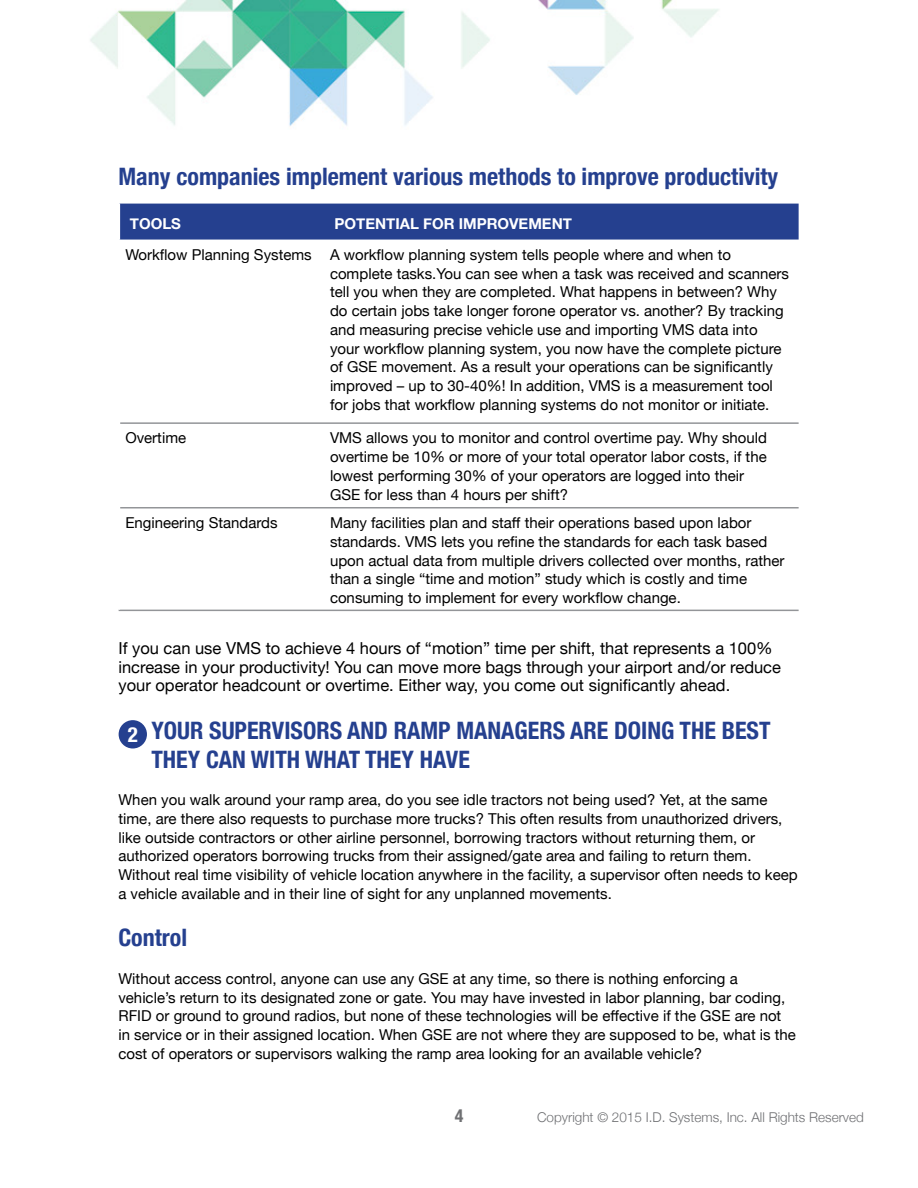
<style>
.page{position:relative;width:918px;height:1188px;background:#fff}
.page>*{position:absolute;margin:0;border:0;box-sizing:border-box;transform-origin:0 0}
.t1{font:700 condensed 24px/28.8px "Helvetica Neue";color:#25408f}
.t2{font:700 condensed 21px "Helvetica Neue";color:#fff}
.t3{font:700 condensed 18px "Helvetica Neue";color:#6f7073}
.t4{font:16.5px/18.8px "Helvetica Neue";color:#000}
.t5{font:15px/18.8px "Helvetica Neue";color:#000}
.t6{font:700 15px "Helvetica Neue";color:#fff}
.t7{font:300 13.5px "Helvetica Neue";color:#6f7073}
</style>
<div class="page">
<img style="left:90px;top:0;width:709px;height:749px">
<div style="left:120px;top:204px;width:679px;height:36px;background:#25408f"></div>
<hr style="left:120px;top:422px;width:204px;height:2px;background:#939598">
<hr style="left:120px;top:507px;width:204px;height:1px;background:#939598">
<hr style="left:119px;top:610px;width:205px;height:1px;background:#939598">
<hr style="left:324px;top:422px;width:475px;height:2px;background:#939598">
<hr style="left:324px;top:507px;width:475px;height:1px;background:#939598">
<hr style="left:324px;top:610px;width:475px;height:1px;background:#939598">
<hr style="left:119px;top:204px;width:1px;height:36px;background:#fff">
<hr style="left:119px;top:240px;width:1px;height:183px;background:#fff">
<hr style="left:119px;top:423px;width:1px;height:85px;background:#fff">
<hr style="left:119px;top:508px;width:1px;height:102px;background:#fff">
<div style="left:119px;top:720px;width:28px;height:28px;background:#25408f;border-radius:50%"></div>
<h1 class="t1" style="left:118px;top:160px;width:661px">Many companies implement various methods to improve productivity</h1>
<p class="t6" style="left:130px;top:212px;width:53px">TOOLS</p>
<p class="t6" style="left:334px;top:212px;width:239px">POTENTIAL FOR IMPROVEMENT</p>
<p class="t5" style="left:330px;top:246px;width:460px;text-indent:-205px">Workflow Planning Systems A workflow planning system tells people where and when to complete tasks.You can see when a task was received and scanners tell you when they are completed. What happens in between? Why do certain jobs take longer forone operator vs. another? By tracking and measuring precise vehicle use and importing VMS data into your workflow planning system, you now have the complete picture of GSE movement. As a result your operations can be significantly improved – up to 30-40%! In addition, VMS is a measurement tool for jobs that workflow planning systems do not monitor or initiate.</p>
<p class="t5" style="left:125px;top:430px;width:62px">Overtime</p>
<p class="t5" style="left:330px;top:430px;width:439px">VMS allows you to monitor and control overtime pay. Why should overtime be 10% or more of your total operator labor costs, if the lowest performing 30% of your operators are logged into their GSE for less than 4 hours per shift?</p>
<p class="t5" style="left:125px;top:514px;width:154px">Engineering Standards</p>
<p class="t5" style="left:330px;top:514px;width:456px">Many facilities plan and staff their operations based upon labor standards. VMS lets you refine the standards for each task based upon actual data from multiple drivers collected over months, rather than a single “time and motion” study which is costly and time consuming to implement for every workflow change.</p>
<p class="t4" style="left:118px;top:640px;width:664px">If you can use VMS to achieve 4 hours of “motion” time per shift, that represents a 100% increase in your productivity! You can move more bags through your airport and/or reduce your operator headcount or overtime. Either way, you come out significantly ahead.</p>
<h1 class="t1" style="left:151px;top:714px;width:621px">YOUR SUPERVISORS AND RAMP MANAGERS ARE DOING THE BEST<br>THEY CAN WITH WHAT THEY HAVE</h1>
<p class="t5" style="left:118px;top:791px;width:681px">When you walk around your ramp area, do you see idle tractors not being used? Yet, at the same time, are there also requests to purchase more trucks? This often results from unauthorized drivers, like outside contractors or other airline personnel, borrowing tractors without returning them, or authorized operators borrowing trucks from their assigned/gate area and failing to return them.<br>Without real time visibility of vehicle location anywhere in the facility, a supervisor often needs to keep a vehicle available and in their line of sight for any unplanned movements.</p>
<h1 class="t1" style="left:118px;top:922px;width:70px">Control</h1>
<p class="t5" style="left:118px;top:970px;width:679px">Without access control, anyone can use any GSE at any time, so there is nothing enforcing a vehicle’s return to its designated zone or gate. You may have invested in labor planning, bar coding, RFID or ground to ground radios, but none of these technologies will be effective if the GSE are not in service or in their assigned location. When GSE are not where they are supposed to be, what is the cost of operators or supervisors walking the ramp area looking for an available vehicle?</p>
<h2 class="t2" style="left:128px;top:717px;width:12px">2</h2>
<p class="t3" style="left:455px;top:1101px;width:10px">4</p>
<p class="t7" style="left:537px;top:1106px;width:328px">Copyright © 2015 I.D. Systems, Inc. All Rights Reserved</p>
</div>
